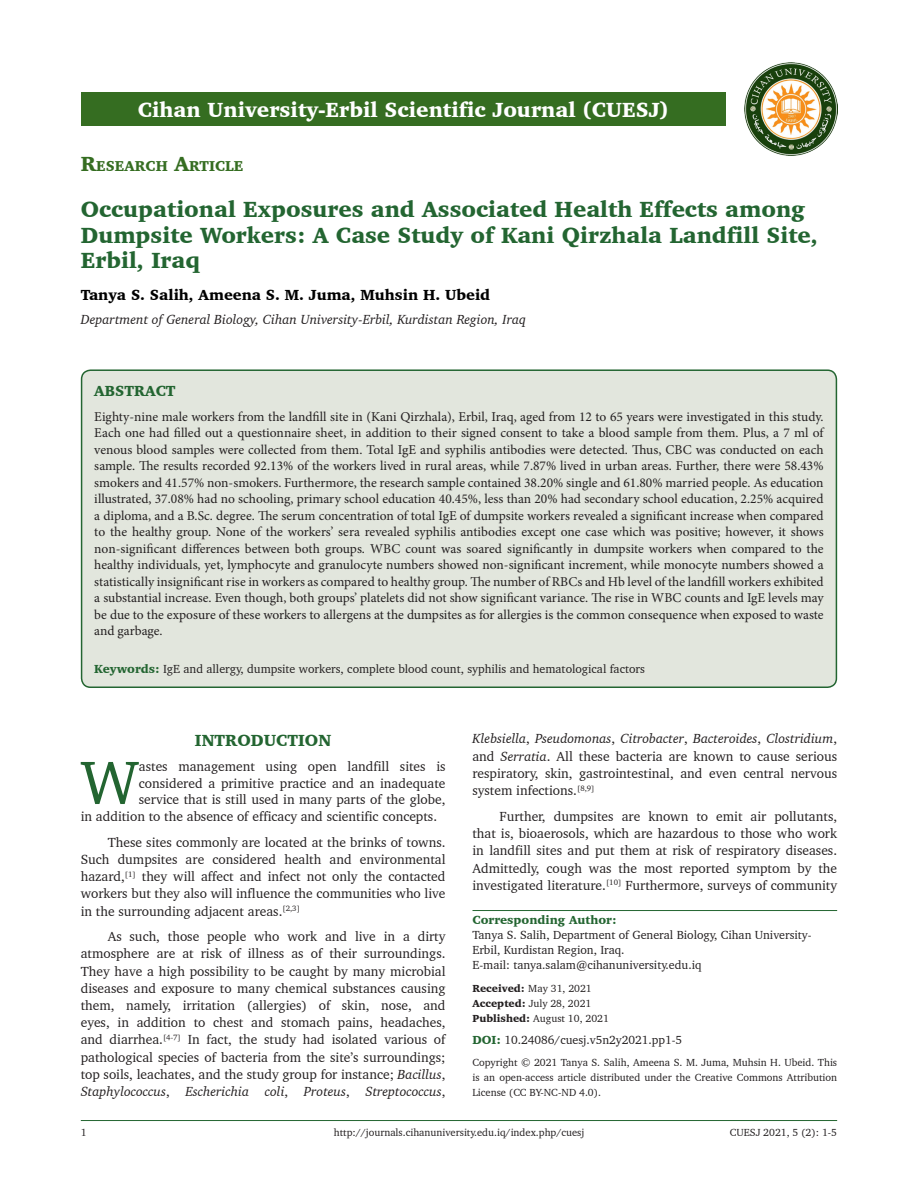
<style>
.page{position:relative;width:918px;height:1188px;background:#fff}
.page>*{position:absolute;margin:0;border:0;box-sizing:border-box;transform-origin:0 0}
.Drop_Cap{font:62.7px "Charter BT";color:#236531}
.AT{font:900 22.5px/25.5px "Charter BT";color:#236531}
.JN_Name{font:900 21px "Charter BT";color:#fff}
.t1{font:900 16.5px "Charter BT";color:#236531}
.AU{font:900 15px "Charter BT";color:#000}
.ABSH{font:900 15px "Charter BT";color:#236531}
.AH{font:900 14.7px "Charter BT";color:#356d21}
.ABS{font:13.5px/16.5px "Minion Pro";color:#231f20;text-align:justify}
.TX{font:13.5px/17.2px "Charter BT";color:#231f20;text-align:justify}
.Drop_Cap-2{font:13.5px "Charter BT";color:#231f20}
.AFF{font:italic 13.5px "Charter BT";color:#231f20}
.ADD{font:12px/15px "Charter BT";color:#231f20}
.KWD{font:12px "Charter BT";color:#231f20}
.DOI{font:12px "Charter BT";color:#231f20}
.CR{font:10.5px/15px "Charter BT";color:#231f20;text-align:justify}
.RF{font:10.5px "Charter BT";color:#231f20}
.HIS{font:10.5px/15px "Charter BT";color:#231f20}
.s1{font-size:21px}
.s2{font-weight:900;color:#236531}
.s3{font-style:italic}
.s4{font-weight:900}
</style>
<div class="page">
<hr style="left:81px;top:1120px;width:756px;height:1px;background:#236531">
<div style="left:82px;top:370px;width:754px;height:317px;background:#e2e6dd;border-radius:9px"></div>
<div style="left:81px;top:369px;width:756px;height:319px;border:2px solid #236531;border-radius:9px"></div>
<img style="left:744px;top:63px;width:93px;height:93px">
<hr style="left:472px;top:910px;width:365px;height:1px;background:#236531">
<div style="left:81px;top:92px;width:645px;height:34px;background:#356d21"></div>
<p class="JN_Name" style="left:138px;top:97px;width:532px">Cihan University-Erbil Scientific Journal (CUESJ)</p>
<p class="AH" style="left:81px;top:157px;width:164px"><span class="s1">R</span>ESEARCH <span class="s1">A</span>RTICLE</p>
<p class="AT" style="left:81px;top:196px;width:739px">Occupational Exposures and Associated Health Effects among<br>Dumpsite Workers: A Case Study of Kani Qirzhala Landfill Site,<br>Erbil, Iraq</p>
<p class="AU" style="left:81px;top:285px;width:411px">Tanya S. Salih, Ameena S. M. Juma, Muhsin H. Ubeid</p>
<p class="AFF" style="left:81px;top:311px;width:447px">Department of General Biology, Cihan University-Erbil, Kurdistan Region, Iraq</p>
<p class="ABSH" style="left:94px;top:381px;width:83px">ABSTRACT</p>
<p class="ABS" style="left:94px;top:408px;width:731px">Eighty-nine male workers from the landfill site in (Kani Qirzhala), Erbil, Iraq, aged from 12 to 65 years were investigated in this study.<br>Each one had filled out a questionnaire sheet, in addition to their signed consent to take a blood sample from them. Plus, a 7 ml of venous blood samples were collected from them. Total IgE and syphilis antibodies were detected. Thus, CBC was conducted on each sample. The results recorded 92.13% of the workers lived in rural areas, while 7.87% lived in urban areas. Further, there were 58.43% smokers and 41.57% non-smokers. Furthermore, the research sample contained 38.20% single and 61.80% married people. As education illustrated, 37.08% had no schooling, primary school education 40.45%, less than 20% had secondary school education, 2.25% acquired a diploma, and a B.Sc. degree. The serum concentration of total IgE of dumpsite workers revealed a significant increase when compared to the healthy group. None of the workers’ sera revealed syphilis antibodies except one case which was positive; however, it shows non-significant differences between both groups. WBC count was soared significantly in dumpsite workers when compared to the healthy individuals, yet, lymphocyte and granulocyte numbers showed non-significant increment, while monocyte numbers showed a statistically insignificant rise in workers as compared to healthy group. The number of RBCs and Hb level of the landfill workers exhibited a substantial increase. Even though, both groups’ platelets did not show significant variance. The rise in WBC counts and IgE levels may be due to the exposure of these workers to allergens at the dumpsites as for allergies is the common consequence when exposed to waste and garbage.</p>
<p class="KWD" style="left:94px;top:662px;width:552px"><span class="s2">Keywords:</span> IgE and allergy, dumpsite workers, complete blood count, syphilis and hematological factors</p>
<h1 class="t1" style="left:195px;top:730px;width:138px">INTRODUCTION</h1>
<p class="Drop_Cap" style="left:81px;top:744px;width:60px">W</p>
<p class="Drop_Cap-2" style="left:139px;top:758px;width:308px">astes management using open landfill sites is</p>
<p class="Drop_Cap-2" style="left:139px;top:775px;width:308px">considered a primitive practice and an inadequate</p>
<p class="Drop_Cap-2" style="left:139px;top:791px;width:308px">service that is still used in many parts of the globe,</p>
<p class="Drop_Cap-2" style="left:81px;top:808px;width:358px">in addition to the absence of efficacy and scientific concepts.</p>
<p class="TX" style="left:81px;top:833px;width:366px;text-indent:27px">These sites commonly are located at the brinks of towns.<br>Such dumpsites are considered health and environmental hazard,<sup>[1]</sup> they will affect and infect not only the contacted workers but they also will influence the communities who live in the surrounding adjacent areas.<sup>[2,3]</sup></p>
<p class="TX" style="left:81px;top:928px;width:366px;text-indent:27px">As such, those people who work and live in a dirty atmosphere are at risk of illness as of their surroundings.<br>They have a high possibility to be caught by many microbial diseases and exposure to many chemical substances causing them, namely, irritation (allergies) of skin, nose, and eyes, in addition to chest and stomach pains, headaches, and diarrhea.<sup>[4-7]</sup> In fact, the study had isolated various of pathological species of bacteria from the site’s surroundings; top soils, leachates, and the study group for instance; <span class="s3">Bacillus</span>, <span class="s3">Staphylococcus</span>, <span class="s3">Escherichia coli</span>, <span class="s3">Proteus</span>, <span class="s3">Streptococcus</span>,</p>
<p class="TX" style="left:472px;top:730px;width:366px"><span class="s3">Klebsiella</span>, <span class="s3">Pseudomonas</span>, <span class="s3">Citrobacter</span>, <span class="s3">Bacteroides</span>, <span class="s3">Clostridium</span>, and <span class="s3">Serratia</span>. All these bacteria are known to cause serious respiratory, skin, gastrointestinal, and even central nervous system infections.<sup>[8,9]</sup></p>
<p class="TX" style="left:472px;top:807px;width:366px;text-indent:27px">Further, dumpsites are known to emit air pollutants, that is, bioaerosols, which are hazardous to those who work in landfill sites and put them at risk of respiratory diseases.<br>Admittedly, cough was the most reported symptom by the investigated literature.<sup>[10]</sup> Furthermore, surveys of community</p>
<p class="ADD" style="left:472px;top:913px;width:341px"><span class="s2">Corresponding Author:<br></span>Tanya S. Salih, Department of General Biology, Cihan University-Erbil, Kurdistan Region, Iraq.<br>E-mail: tanya.salam@cihanuniversity.edu.iq</p>
<p class="HIS" style="left:472px;top:981px;width:138px"><span class="s4">Received:</span> May 31, 2021<br><span class="s4">Accepted:</span> July 28, 2021<br><span class="s4">Published:</span> August 10, 2021</p>
<p class="DOI" style="left:472px;top:1032px;width:211px"><span class="s2">DOI:</span> 10.24086/cuesj.v5n2y2021.pp1-5</p>
<p class="CR" style="left:472px;top:1055px;width:366px">Copyright © 2021 Tanya S. Salih, Ameena S. M. Juma, Muhsin H. Ubeid. This is an open-access article distributed under the Creative Commons Attribution License (CC BY-NC-ND 4.0).</p>
<p class="RF" style="left:81px;top:1126px;width:7px">1</p>
<p class="RF" style="left:334px;top:1126px;width:252px">http://journals.cihanuniversity.edu.iq/index.php/cuesj</p>
<p class="RF" style="left:730px;top:1126px;width:109px">CUESJ 2021, 5 (2): 1-5</p>
</div>
